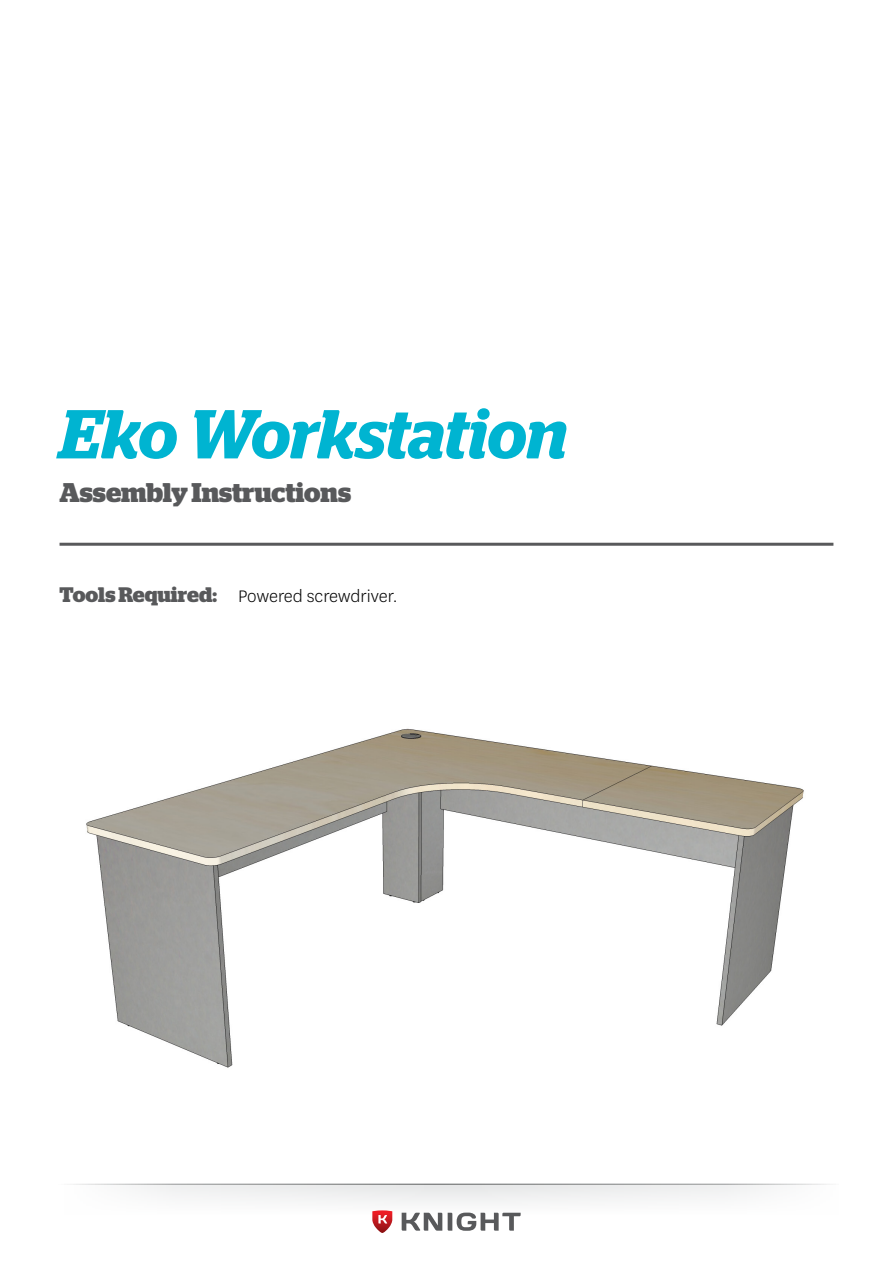
<style>
.page{position:relative;width:893px;height:1263px;background:#fff}
.page>*{position:absolute;margin:0;border:0;box-sizing:border-box;transform-origin:0 0}
.t1{font:italic 600 69px "Stag";letter-spacing:-.005em;color:#00b4d1}
.t2{font:700 27px "Stag";color:#58595b}
.t3{font:700 21px "Stag";color:#58595b}
.t4{font:300 19.5px "National";color:#000}
</style>
<div class="page">
<div style="left:55px;top:1184px;width:783px;height:33px;background:linear-gradient(to right,#f6f7f7,#f5f6f6)"></div>
<hr style="left:54px;top:1184px;width:785px;height:1px;background:#787a7a">
<svg style="left:372px;top:1210px;width:20px;height:23px"></svg>
<svg style="left:402px;top:1212px;width:119px;height:19px"></svg>
<hr style="left:60px;top:543px;width:773px;height:3px;background:#58595b">
<img style="left:86px;top:728px;width:718px;height:340px">
<h1 class="t1" style="left:60px;top:394px;width:510px">Eko Workstation</h1>
<p class="t2" style="left:60px;top:477px;width:293px">Assembly Instructions</p>
<p class="t3" style="left:60px;top:582px;width:159px">Tools Required:</p>
<p class="t4" style="left:238px;top:583px;width:161px">Powered screwdriver.</p>
</div>
